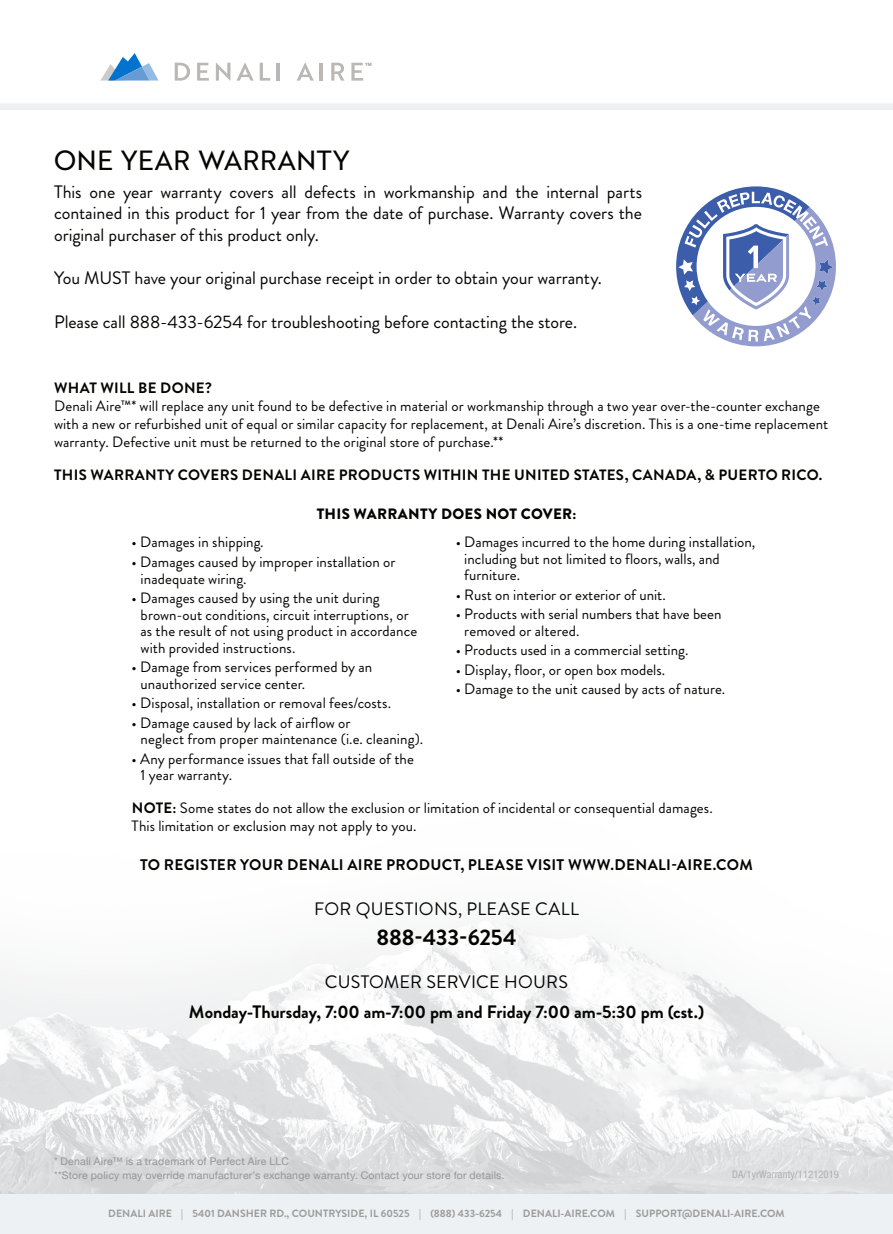
<style>
.page{position:relative;width:893px;height:1234px;background:#fff}
.page>*{position:absolute;margin:0;border:0;box-sizing:border-box;transform-origin:0 0}
.t1{font:27px "Brother 1816 Regular";letter-spacing:.01em;color:#040503}
.t2{font:700 22.5px "Brandon Grotesque";letter-spacing:-.005em;color:#040503}
.t3{font:18px/21.6px "Brandon Grotesque";color:#040503;text-align:justify}
.t4{font:700 18px "Brandon Grotesque";letter-spacing:-.005em;color:#040503}
.t5{font:700 15.3px "Brandon Grotesque";letter-spacing:.02em;color:#040503}
.t6{font:15px/16.5px "Brandon Grotesque";letter-spacing:.005em;color:#040503}
.t7{font:700 15px "Brandon Grotesque";letter-spacing:.02em;color:#040503}
.t8{font:900 15px "Brandon Grotesque";letter-spacing:.02em;color:#040503}
.t9{font:10.5px "Helvetica Neue";letter-spacing:.02em;color:#939598}
.t10{font:700 10.5px "Brandon Grotesque";letter-spacing:.005em;color:#9c9b98}
.t11{font:condensed 10.5px "Helvetica Neue LT Std";letter-spacing:.01em;color:#acafb4}
.t12{font:700 4.5px "Helvetica Neue";color:#9c9b98}
.s1{font-weight:700}
</style>
<div class="page">
<img style="left:0;top:923px;width:893px;height:271px">
<svg style="left:676px;top:186px;width:160px;height:160px"></svg>
<svg style="left:101px;top:53px;width:57px;height:27px"></svg>
<svg style="left:175px;top:63px;width:15px;height:18px"></svg>
<svg style="left:197px;top:63px;width:12px;height:18px"></svg>
<svg style="left:216px;top:62px;width:14px;height:19px"></svg>
<svg style="left:236px;top:62px;width:18px;height:19px"></svg>
<svg style="left:260px;top:63px;width:10px;height:18px"></svg>
<hr style="left:277px;top:63px;width:3px;height:18px;background:#bab8b6">
<svg style="left:297px;top:62px;width:17px;height:19px"></svg>
<hr style="left:320px;top:63px;width:3px;height:18px;background:#bab8b6">
<svg style="left:331px;top:63px;width:13px;height:18px"></svg>
<svg style="left:351px;top:63px;width:12px;height:18px"></svg>
<div style="left:0;top:1194px;width:893px;height:39px;background:#edf1f4"></div>
<p class="t12" style="left:365px;top:61px;width:8px">TM</p>
<p class="t1" style="left:54px;top:140px;width:297px">ONE YEAR WARRANTY</p>
<p class="t3" style="left:54px;top:181px;width:589px">This one year warranty covers all defects in workmanship and the internal parts contained in this product for 1 year from the date of purchase. Warranty covers the original purchaser of this product only.</p>
<p class="t3" style="left:54px;top:267px;width:549px">You MUST have your original purchase receipt in order to obtain your warranty.</p>
<p class="t3" style="left:54px;top:311px;width:524px">Please call 888-433-6254 for troubleshooting before contacting the store.</p>
<p class="t7" style="left:54px;top:377px;width:159px">WHAT WILL BE DONE?</p>
<p class="t6" style="left:54px;top:397px;width:776px;line-height:18px">Denali Aire™* will replace any unit found to be defective in material or workmanship through a two year over-the-counter exchange with a new or refurbished unit of equal or similar capacity for replacement, at Denali Aire’s discretion. This is a one-time replacement warranty. Defective unit must be returned to the original store of purchase.**</p>
<p class="t7" style="left:54px;top:464px;width:770px">THIS WARRANTY COVERS DENALI AIRE PRODUCTS WITHIN THE UNITED STATES, CANADA, &amp; PUERTO RICO.</p>
<p class="t8" style="left:317px;top:503px;width:261px">THIS WARRANTY DOES NOT COVER:</p>
<p class="t6" style="left:132px;top:534px;width:134px">• Damages in shipping.</p>
<p class="t6" style="left:141px;top:553px;width:257px;text-indent:-9px">• Damages caused by improper installation or inadequate wiring.</p>
<p class="t6" style="left:141px;top:589px;width:278px;text-indent:-9px">• Damages caused by using the unit during brown-out conditions, circuit interruptions, or as the result of not using product in accordance with provided instructions.</p>
<p class="t6" style="left:141px;top:658px;width:233px;text-indent:-9px">• Damage from services performed by an unauthorized service center.</p>
<p class="t6" style="left:132px;top:694px;width:261px">• Disposal, installation or removal fees/costs.</p>
<p class="t6" style="left:141px;top:714px;width:284px;text-indent:-9px">• Damage caused by lack of airflow or<br>neglect from proper maintenance (i.e. cleaning).</p>
<p class="t6" style="left:141px;top:750px;width:275px;text-indent:-9px">• Any performance issues that fall outside of the<br>1 year warranty.</p>
<p class="t6" style="left:464px;top:534px;width:293px;text-indent:-9px">• Damages incurred to the home during installation, including but not limited to floors, walls, and furniture.</p>
<p class="t6" style="left:456px;top:586px;width:212px">• Rust on interior or exterior of unit.</p>
<p class="t6" style="left:464px;top:606px;width:259px;text-indent:-9px">• Products with serial numbers that have been removed or altered.</p>
<p class="t6" style="left:456px;top:642px;width:234px">• Products used in a commercial setting.</p>
<p class="t6" style="left:456px;top:661px;width:211px">• Display, floor, or open box models.</p>
<p class="t6" style="left:456px;top:681px;width:271px">• Damage to the unit caused by acts of nature.</p>
<p class="t6" style="left:132px;top:799px;width:583px;line-height:18px"><span class="s1">NOTE:</span> Some states do not allow the exclusion or limitation of incidental or consequential damages.<br>This limitation or exclusion may not apply to you.</p>
<p class="t5" style="left:140px;top:853px;width:614px">TO REGISTER YOUR DENALI AIRE PRODUCT, PLEASE VISIT WWW.DENALI-AIRE.COM</p>
<p class="t3" style="left:314px;top:897px;width:266px">FOR QUESTIONS, PLEASE CALL</p>
<p class="t2" style="left:376px;top:921px;width:142px">888-433-6254</p>
<p class="t3" style="left:325px;top:970px;width:245px">CUSTOMER SERVICE HOURS</p>
<p class="t4" style="left:189px;top:998px;width:517px">Monday-Thursday, 7:00 am-7:00 pm and Friday 7:00 am-5:30 pm (cst.)</p>
<p class="t9" style="left:54px;top:1153px;width:236px">* Denali Aire™ is a trademark of Perfect Aire LLC</p>
<p class="t9" style="left:54px;top:1167px;width:452px">**Store policy may override manufacturer’s exchange warranty. Contact your store for details.</p>
<p class="t11" style="left:732px;top:1167px;width:108px">DA/1yrWarranty/11212019</p>
<p class="t10" style="left:108px;top:1206px;width:678px">DENALI AIRE | 5401 DANSHER RD., COUNTRYSIDE, IL 60525 | (888) 433-6254 | DENALI-AIRE.COM | SUPPORT@DENALI-AIRE.COM</p>
</div>
